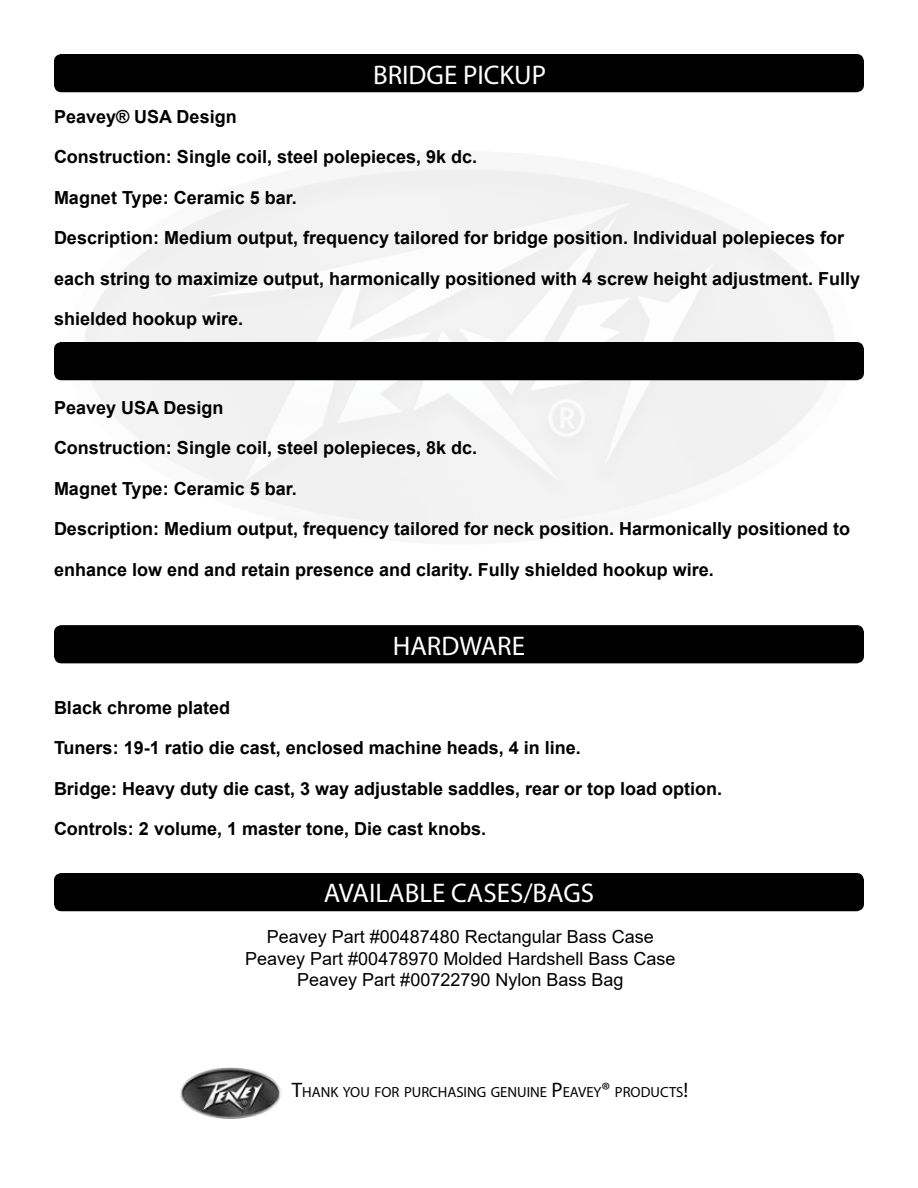
<style>
.page{position:relative;width:918px;height:1188px;background:#fff}
.page>*{position:absolute;margin:0;border:0;box-sizing:border-box;transform-origin:0 0}
.t1{font:27px "Myriad Pro";color:#fff}
.t2{font:700 18px "Arial";color:#000}
.t3{font:18px/21.6px "Arial";color:#000;text-align:center}
.t4{font:14.7px "Myriad Pro";color:#000}
.s1{font-size:21px}
</style>
<div class="page">
<img style="left:54px;top:169px;width:810px;height:357px">
<div style="left:54px;top:54px;width:810px;height:38px;background:#000;border-radius:8px"></div>
<div style="left:54px;top:342px;width:810px;height:38px;background:#000;border-radius:8px"></div>
<div style="left:54px;top:625px;width:810px;height:38px;background:#000;border-radius:8px"></div>
<img style="left:180px;top:1067px;width:101px;height:52px">
<div style="left:54px;top:873px;width:810px;height:38px;background:#000;border-radius:8px"></div>
<h1 class="t1" style="left:373px;top:58px;width:174px">BRIDGE PICKUP</h1>
<p class="t2" style="left:54px;top:104px;width:184px">Peavey® USA Design</p>
<p class="t2" style="left:54px;top:144px;width:425px">Construction: Single coil, steel polepieces, 9k dc.</p>
<p class="t2" style="left:54px;top:185px;width:244px">Magnet Type: Ceramic 5 bar.</p>
<p class="t2" style="left:54px;top:225px;width:792px">Description: Medium output, frequency tailored for bridge position. Individual polepieces for</p>
<p class="t2" style="left:54px;top:266px;width:808px">each string to maximize output, harmonically positioned with 4 screw height adjustment. Fully</p>
<p class="t2" style="left:54px;top:306px;width:191px">shielded hookup wire.</p>
<p class="t2" style="left:54px;top:395px;width:171px">Peavey USA Design</p>
<p class="t2" style="left:54px;top:435px;width:425px">Construction: Single coil, steel polepieces, 8k dc.</p>
<p class="t2" style="left:54px;top:476px;width:244px">Magnet Type: Ceramic 5 bar.</p>
<p class="t2" style="left:54px;top:516px;width:798px">Description: Medium output, frequency tailored for neck position. Harmonically positioned to</p>
<p class="t2" style="left:54px;top:557px;width:661px">enhance low end and retain presence and clarity. Fully shielded hookup wire.</p>
<h1 class="t1" style="left:393px;top:630px;width:134px">HARDWARE</h1>
<p class="t2" style="left:54px;top:695px;width:178px">Black chrome plated</p>
<p class="t2" style="left:54px;top:735px;width:528px">Tuners: 19-1 ratio die cast, enclosed machine heads, 4 in line.</p>
<p class="t2" style="left:54px;top:776px;width:670px">Bridge: Heavy duty die cast, 3 way adjustable saddles, rear or top load option.</p>
<p class="t2" style="left:54px;top:816px;width:434px">Controls: 2 volume, 1 master tone, Die cast knobs.</p>
<h1 class="t1" style="left:324px;top:877px;width:272px">AVAILABLE CASES/BAGS</h1>
<p class="t3" style="left:245px;top:926px;width:432px">Peavey Part #00487480 Rectangular Bass Case<br>Peavey Part #00478970 Molded Hardshell Bass Case<br>Peavey Part #00722790 Nylon Bass Bag</p>
<p class="t4" style="left:292px;top:1083px;width:398px"><span class="s1">T</span>HANK YOU FOR PURCHASING GENUINE <span class="s1">P</span>EAVEY<span class="s1">®</span> PRODUCTS<span class="s1">!</span></p>
</div>
